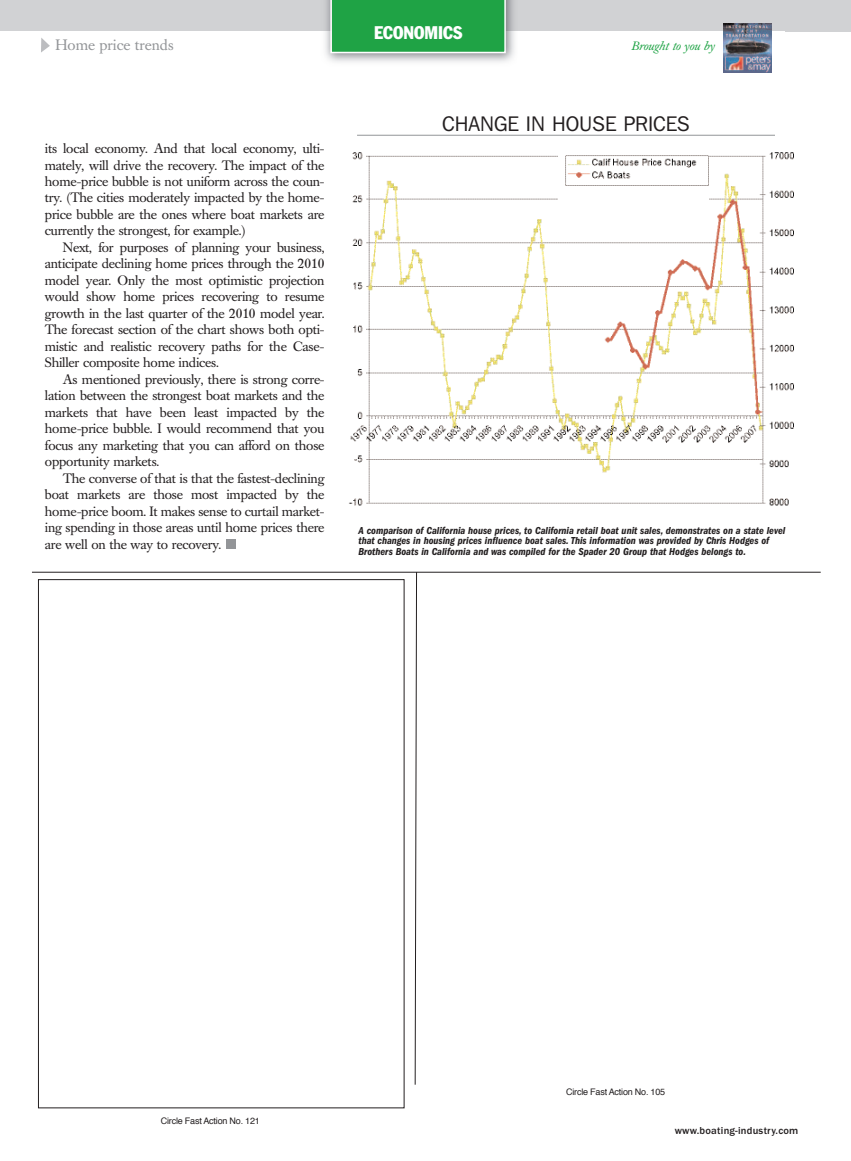
<style>
.page{position:relative;width:851px;height:1161px;background:#fff}
.page>*{position:absolute;margin:0;border:0;box-sizing:border-box;transform-origin:0 0}
.t1{font:21px "Franklin Gothic IT Cby BT";color:#231f20}
.t2{font:condensed 18px "Franklin Gothic";color:#fff}
.t3{font:15px "Caslon Book BE";color:#939598}
.t4{font:13.5px "Caslon Book BE";letter-spacing:-.015em;color:#231f20}
.t5{font:italic 12px "Caslon Book BE";color:#1fa345}
.t6{font:italic 600 condensed 10.5px/10.5px "Franklin Gothic";color:#231f20}
.t7{font:500 10.5px "Franklin Gothic";letter-spacing:.025em;color:#231f20}
.t8{font:9px "Helvetica";letter-spacing:-.015em;color:#231f20}
</style>
<div class="page">
<div style="left:0;top:0;width:850px;height:31px;background:#d1d2d4"></div>
<img style="left:325px;top:0;width:190px;height:62px">
<div style="left:330px;top:0;width:176px;height:53px;background:#1fa345"></div>
<svg style="left:41px;top:38px;width:9px;height:15px"></svg>
<hr style="left:32px;top:572px;width:788px;height:1px;background:#231f20">
<div style="left:226px;top:539px;width:10px;height:10px;background:#939598"></div>
<img style="left:349px;top:152px;width:445px;height:354px">
<hr style="left:357px;top:135px;width:418px;height:1px;background:#939598">
<img style="left:558px;top:152px;width:150px;height:51px">
<svg style="left:414px;top:571px;width:3px;height:514px"></svg>
<img style="left:723px;top:24px;width:48px;height:48px">
<p class="t3" style="left:55px;top:39px;width:120px">Home price trends</p>
<p class="t4" style="left:45px;top:143px;width:281px">its local economy. And that local economy, ulti-</p>
<p class="t4" style="left:45px;top:160px;width:281px">mately, will drive the recovery. The impact of the</p>
<p class="t4" style="left:45px;top:176px;width:281px">home-price bubble is not uniform across the coun-</p>
<p class="t4" style="left:45px;top:193px;width:281px">try. (The cities moderately impacted by the home-</p>
<p class="t4" style="left:45px;top:209px;width:281px">price bubble are the ones where boat markets are</p>
<p class="t4" style="left:45px;top:226px;width:202px">currently the strongest, for example.)</p>
<p class="t4" style="left:63px;top:242px;width:263px">Next, for purposes of planning your business,</p>
<p class="t4" style="left:45px;top:259px;width:281px">anticipate declining home prices through the 2010</p>
<p class="t4" style="left:45px;top:275px;width:281px">model year. Only the most optimistic projection</p>
<p class="t4" style="left:45px;top:292px;width:281px">would show home prices recovering to resume</p>
<p class="t4" style="left:45px;top:308px;width:281px">growth in the last quarter of the 2010 model year.</p>
<p class="t4" style="left:45px;top:325px;width:281px">The forecast section of the chart shows both opti-</p>
<p class="t4" style="left:45px;top:341px;width:281px">mistic and realistic recovery paths for the Case-</p>
<p class="t4" style="left:45px;top:358px;width:175px">Shiller composite home indices.</p>
<p class="t4" style="left:63px;top:374px;width:263px">As mentioned previously, there is strong corre-</p>
<p class="t4" style="left:45px;top:391px;width:281px">lation between the strongest boat markets and the</p>
<p class="t4" style="left:45px;top:407px;width:281px">markets that have been least impacted by the</p>
<p class="t4" style="left:45px;top:424px;width:281px">home-price bubble. I would recommend that you</p>
<p class="t4" style="left:45px;top:440px;width:281px">focus any marketing that you can afford on those</p>
<p class="t4" style="left:45px;top:457px;width:116px">opportunity markets.</p>
<p class="t4" style="left:63px;top:473px;width:263px">The converse of that is that the fastest-declining</p>
<p class="t4" style="left:45px;top:490px;width:281px">boat markets are those most impacted by the</p>
<p class="t4" style="left:45px;top:506px;width:281px">home-price boom. It makes sense to curtail market-</p>
<p class="t4" style="left:45px;top:523px;width:281px">ing spending in those areas until home prices there</p>
<p class="t4" style="left:45px;top:539px;width:178px">are well on the way to recovery.</p>
<p class="t2" style="left:374px;top:27px;width:90px">ECONOMICS</p>
<p class="t5" style="left:631px;top:41px;width:84px">Brought to you by</p>
<p class="t1" style="left:442px;top:117px;width:249px">CHANGE IN HOUSE PRICES</p>
<p class="t6" style="left:358px;top:525px;width:428px">A comparison of California house prices, to California retail boat unit sales, demonstrates on a state level that changes in housing prices influence boat sales. This information was provided by Chris Hodges of<br>Brothers Boats in California and was compiled for the Spader 20 Group that Hodges belongs to.</p>
<p class="t8" style="left:161px;top:1117px;width:101px">Circle Fast Action No. 121</p>
<p class="t8" style="left:566px;top:1088px;width:101px">Circle Fast Action No. 105</p>
<p class="t7" style="left:674px;top:1127px;width:125px">www.boating-industry.com</p>
</div>
